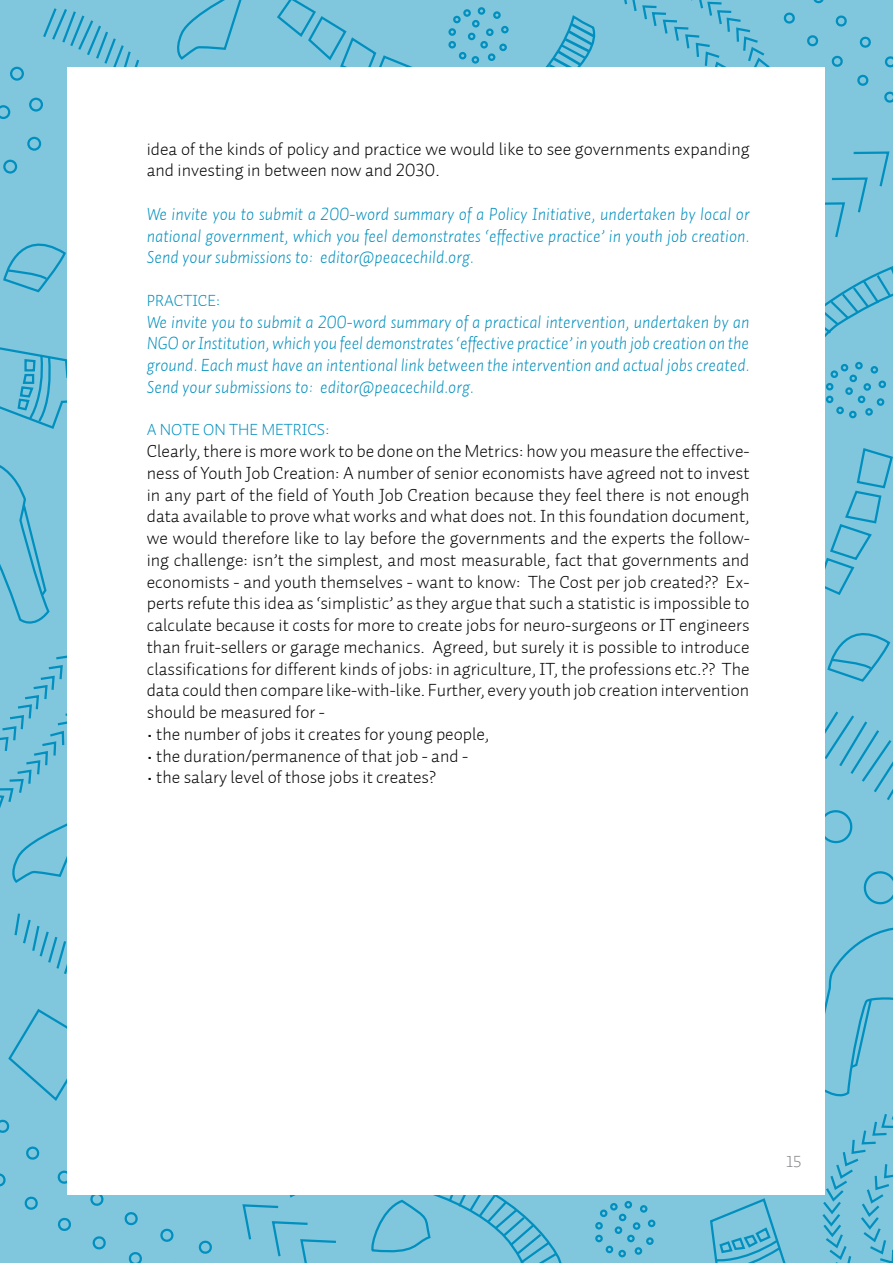
<style>
.page{position:relative;width:893px;height:1263px;background:#80c7de}
.page>*{position:absolute;margin:0;border:0;box-sizing:border-box;transform-origin:0 0}
.t1{font:18px/21.8px "Auto 1 Light LF";color:#000}
.t2{font:18px/21.8px "Auto 1 Light Italic LF";color:#008fbe;text-align:justify}
.t3{font:16.5px "Auto 1 Light LF";color:#008fbe}
.t4{font:16.5px "Auto 1 Light LF";color:#808285}
</style>
<div class="page">
<svg style="left:3px;top:243px;width:63px;height:50px"></svg>
<svg style="left:177px;top:0;width:65px;height:60px"></svg>
<svg style="left:0;top:1173px;width:6px;height:14px"></svg>
<svg style="left:24px;top:1196px;width:14px;height:14px"></svg>
<svg style="left:57px;top:1217px;width:14px;height:14px"></svg>
<svg style="left:92px;top:1236px;width:14px;height:14px"></svg>
<svg style="left:128px;top:1252px;width:14px;height:11px"></svg>
<svg style="left:0;top:1119px;width:10px;height:14px"></svg>
<svg style="left:26px;top:1146px;width:14px;height:14px"></svg>
<svg style="left:57px;top:1168px;width:11px;height:17px"></svg>
<svg style="left:90px;top:1195px;width:14px;height:11px"></svg>
<svg style="left:124px;top:1212px;width:14px;height:14px"></svg>
<svg style="left:160px;top:1228px;width:14px;height:14px"></svg>
<svg style="left:198px;top:1240px;width:14px;height:14px"></svg>
<svg style="left:863px;top:871px;width:30px;height:34px"></svg>
<svg style="left:825px;top:810px;width:28px;height:34px"></svg>
<svg style="left:0;top:346px;width:68px;height:84px"></svg>
<div style="left:472px;top:20px;width:8px;height:7px;border:2px solid #008fbe;border-radius:50%"></div>
<div style="left:468px;top:33px;width:7px;height:7px;border:2px solid #008fbe;border-radius:50%"></div>
<div style="left:480px;top:41px;width:8px;height:8px;border:2px solid #008fbe;border-radius:50%"></div>
<div style="left:486px;top:28px;width:8px;height:8px;border:2px solid #008fbe;border-radius:50%"></div>
<div style="left:478px;top:7px;width:7px;height:8px;border:2px solid #008fbe;border-radius:50%"></div>
<div style="left:493px;top:11px;width:8px;height:8px;border:2px solid #008fbe;border-radius:50%"></div>
<div style="left:463px;top:9px;width:8px;height:8px;border:2px solid #008fbe;border-radius:50%"></div>
<div style="left:472px;top:56px;width:7px;height:8px;border:2px solid #008fbe;border-radius:50%"></div>
<div style="left:459px;top:52px;width:7px;height:7px;border:2px solid #008fbe;border-radius:50%"></div>
<div style="left:448px;top:41px;width:8px;height:8px;border:2px solid #008fbe;border-radius:50%"></div>
<div style="left:453px;top:16px;width:8px;height:7px;border:2px solid #008fbe;border-radius:50%"></div>
<div style="left:488px;top:53px;width:7px;height:8px;border:2px solid #008fbe;border-radius:50%"></div>
<div style="left:448px;top:28px;width:8px;height:8px;border:2px solid #008fbe;border-radius:50%"></div>
<svg style="left:499px;top:14px;width:104px;height:54px"></svg>
<svg style="left:825px;top:448px;width:68px;height:147px"></svg>
<svg style="left:0;top:105px;width:10px;height:14px"></svg>
<div style="left:10px;top:67px;width:14px;height:14px;border:2px solid #008fbe;border-radius:50%"></div>
<div style="left:29px;top:97px;width:14px;height:15px;border:2px solid #008fbe;border-radius:50%"></div>
<div style="left:27px;top:137px;width:14px;height:14px;border:2px solid #008fbe;border-radius:50%"></div>
<div style="left:3px;top:159px;width:14px;height:15px;border:2px solid #008fbe;border-radius:50%"></div>
<svg style="left:43px;top:8px;width:106px;height:85px"></svg>
<svg style="left:275px;top:0;width:143px;height:68px"></svg>
<svg style="left:242px;top:1195px;width:356px;height:68px"></svg>
<div style="left:849px;top:411px;width:8px;height:7px;border:2px solid #008fbe;border-radius:50%"></div>
<svg style="left:0;top:443px;width:68px;height:441px"></svg>
<svg style="left:710px;top:1198px;width:76px;height:65px"></svg>
<svg style="left:14px;top:911px;width:54px;height:79px"></svg>
<svg style="left:621px;top:0;width:272px;height:416px"></svg>
<svg style="left:8px;top:1007px;width:60px;height:96px"></svg>
<svg style="left:825px;top:633px;width:68px;height:167px"></svg>
<div style="left:619px;top:1214px;width:7px;height:7px;border:2px solid #008fbe;border-radius:50%"></div>
<div style="left:615px;top:1226px;width:7px;height:8px;border:2px solid #008fbe;border-radius:50%"></div>
<div style="left:627px;top:1235px;width:8px;height:7px;border:2px solid #008fbe;border-radius:50%"></div>
<div style="left:633px;top:1222px;width:7px;height:8px;border:2px solid #008fbe;border-radius:50%"></div>
<div style="left:624px;top:1201px;width:8px;height:7px;border:2px solid #008fbe;border-radius:50%"></div>
<div style="left:640px;top:1205px;width:7px;height:8px;border:2px solid #008fbe;border-radius:50%"></div>
<div style="left:610px;top:1203px;width:8px;height:7px;border:2px solid #008fbe;border-radius:50%"></div>
<div style="left:618px;top:1250px;width:8px;height:7px;border:2px solid #008fbe;border-radius:50%"></div>
<div style="left:606px;top:1246px;width:7px;height:7px;border:2px solid #008fbe;border-radius:50%"></div>
<div style="left:595px;top:1235px;width:8px;height:7px;border:2px solid #008fbe;border-radius:50%"></div>
<div style="left:600px;top:1209px;width:7px;height:8px;border:2px solid #008fbe;border-radius:50%"></div>
<div style="left:648px;top:1219px;width:7px;height:8px;border:2px solid #008fbe;border-radius:50%"></div>
<div style="left:646px;top:1237px;width:8px;height:8px;border:2px solid #008fbe;border-radius:50%"></div>
<div style="left:635px;top:1247px;width:7px;height:8px;border:2px solid #008fbe;border-radius:50%"></div>
<div style="left:595px;top:1222px;width:8px;height:7px;border:2px solid #008fbe;border-radius:50%"></div>
<svg style="left:822px;top:927px;width:71px;height:336px"></svg>
<div style="left:68px;top:68px;width:757px;height:1127px;background:#fff"></div>
<p class="t1" style="left:147px;top:138px;width:604px">idea of the kinds of policy and practice we would like to see governments expanding and investing in between now and 2030.</p>
<p class="t2" style="left:147px;top:203px;width:604px">We invite you to submit a 200-word summary of a Policy Initiative, undertaken by local or national government, which you feel demonstrates ‘effective practice’ in youth job creation.<br>Send your submissions to: editor@peacechild.org.</p>
<p class="t3" style="left:147px;top:290px;width:75px">PRACTICE:</p>
<p class="t2" style="left:147px;top:310px;width:604px">We invite you to submit a 200-word summary of a practical intervention, undertaken by an NGO or Institution, which you feel demonstrates ‘effective practice’ in youth job creation on the ground. Each must have an intentional link between the intervention and actual jobs created.<br>Send your submissions to: editor@peacechild.org.</p>
<p class="t3" style="left:147px;top:419px;width:184px">A NOTE ON THE METRICS:</p>
<p class="t1" style="left:147px;top:440px;width:605px;text-align:justify">Clearly, there is more work to be done on the Metrics: how you measure the effective&shy;ness of Youth Job Creation: A number of senior economists have agreed not to invest in any part of the field of Youth Job Creation because they feel there is not enough data available to prove what works and what does not. In this foundation document, we would therefore like to lay before the governments and the experts the follow&shy;ing challenge: isn’t the simplest, and most measurable, fact that governments and economists - and youth themselves - want to know: The Cost per job created?? Ex&shy;perts refute this idea as ‘simplistic’ as they argue that such a statistic is impossible to calculate because it costs for more to create jobs for neuro-surgeons or IT engineers than fruit-sellers or garage mechanics. Agreed, but surely it is possible to introduce classifications for different kinds of jobs: in agriculture, IT, the professions etc.?? The data could then compare like-with-like. Further, every youth job creation intervention should be measured for -</p>
<p class="t1" style="left:147px;top:723px;width:344px">• the number of jobs it creates for young people,</p>
<p class="t1" style="left:147px;top:745px;width:323px">• the duration/permanence of that job - and -</p>
<p class="t1" style="left:147px;top:766px;width:291px">• the salary level of those jobs it creates?</p>
<p class="t4" style="left:786px;top:1151px;width:17px">15</p>
</div>
